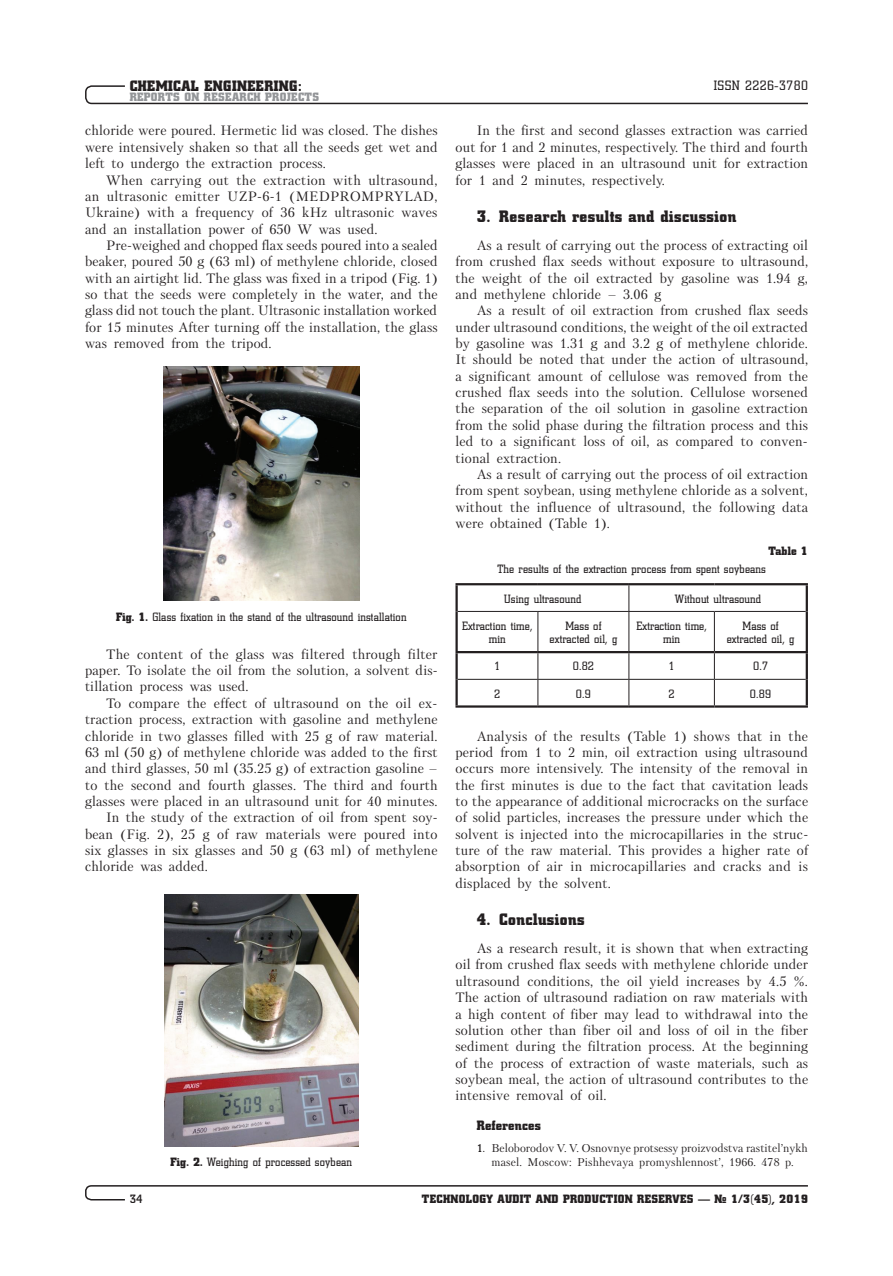
<style>
.page{position:relative;width:893px;height:1276px;background:#fff}
.page>*{position:absolute;margin:0;border:0;box-sizing:border-box;transform-origin:0 0}
.t1{font:16.5px "Coliseum Black C";letter-spacing:.025em;color:#231f20}
.t2{font:15px "Coliseum Black C";letter-spacing:.025em;color:#231f20}
.t3{font:13.5px/16.4px "Petersburg C";letter-spacing:.01em;color:#231f20;text-align:justify}
.t4{font:13.5px "Coliseum C";letter-spacing:.03em;color:#231f20}
.t5{font:13.5px "Coliseum Black C";letter-spacing:.015em;color:#231f20}
.t6{font:12px/13.5px "Coliseum C";letter-spacing:.015em;color:#231f20;text-align:center}
.t7{font:12px "Coliseum Black C";letter-spacing:.025em;color:#231f20}
.t8{font:12px "Coliseum Black C";letter-spacing:.025em;color:#939598}
.t9{font:700 12px "Coliseum C";color:#231f20}
.t10{font:11.25px/13.5px "Petersburg C";color:#231f20;text-align:center}
.s1{font-family:"Coliseum Black C"}
.s2{font-family:"Coliseum C";font-weight:700}
</style>
<div class="page">
<svg style="left:85px;top:1185px;width:723px;height:16px"></svg>
<svg style="left:85px;top:85px;width:723px;height:20px"></svg>
<img style="left:163px;top:367px;width:196px;height:233px">
<img style="left:164px;top:894px;width:194px;height:252px">
<svg style="left:628px;top:585px;width:1px;height:26px"></svg>
<hr style="left:458px;top:611px;width:80px;height:1px;background:#231f20">
<hr style="left:538px;top:611px;width:91px;height:1px;background:#231f20">
<hr style="left:537px;top:612px;width:1px;height:39px;background:#231f20">
<hr style="left:629px;top:611px;width:85px;height:1px;background:#231f20">
<hr style="left:628px;top:612px;width:1px;height:39px;background:#231f20">
<hr style="left:714px;top:611px;width:92px;height:1px;background:#231f20">
<hr style="left:714px;top:612px;width:1px;height:39px;background:#231f20">
<hr style="left:458px;top:679px;width:80px;height:1px;background:#231f20">
<hr style="left:538px;top:679px;width:91px;height:1px;background:#231f20">
<svg style="left:537px;top:653px;width:1px;height:52px"></svg>
<hr style="left:629px;top:679px;width:85px;height:1px;background:#231f20">
<svg style="left:628px;top:653px;width:1px;height:52px"></svg>
<hr style="left:714px;top:679px;width:92px;height:1px;background:#231f20">
<svg style="left:714px;top:653px;width:1px;height:52px"></svg>
<hr style="left:455px;top:653px;width:3px;height:26px;background:#231f20">
<hr style="left:806px;top:653px;width:2px;height:26px;background:#231f20">
<hr style="left:455px;top:679px;width:3px;height:26px;background:#231f20">
<hr style="left:806px;top:679px;width:2px;height:26px;background:#231f20">
<hr style="left:455px;top:705px;width:83px;height:2px;background:#231f20">
<hr style="left:538px;top:705px;width:91px;height:2px;background:#231f20">
<hr style="left:629px;top:705px;width:85px;height:2px;background:#231f20">
<hr style="left:714px;top:705px;width:94px;height:2px;background:#231f20">
<hr style="left:455px;top:583px;width:83px;height:2px;background:#231f20">
<hr style="left:455px;top:585px;width:3px;height:26px;background:#231f20">
<hr style="left:538px;top:583px;width:91px;height:2px;background:#231f20">
<hr style="left:629px;top:583px;width:85px;height:2px;background:#231f20">
<hr style="left:714px;top:583px;width:94px;height:2px;background:#231f20">
<hr style="left:806px;top:585px;width:2px;height:26px;background:#231f20">
<hr style="left:455px;top:611px;width:3px;height:40px;background:#231f20">
<hr style="left:806px;top:611px;width:2px;height:40px;background:#231f20">
<hr style="left:455px;top:651px;width:83px;height:2px;background:#231f20">
<hr style="left:538px;top:651px;width:91px;height:2px;background:#231f20">
<hr style="left:629px;top:651px;width:85px;height:2px;background:#231f20">
<hr style="left:714px;top:651px;width:94px;height:2px;background:#231f20">
<p class="t2" style="left:130px;top:77px;width:173px">CHEMICAL ENGINEERING:</p>
<p class="t8" style="left:130px;top:90px;width:191px">REPORTS ON RESEARCH PROJECTS</p>
<p class="t3" style="left:85px;top:122px;width:354px">chloride were poured. Hermetic lid was closed. The dishes were intensively shaken so that all the seeds get wet and left to undergo the extraction process.</p>
<p class="t3" style="left:85px;top:171px;width:354px;text-indent:21px">When carrying out the extraction with ultrasound, an ultrasonic emitter UZP-6-1 (MEDPROMPRYLAD, Ukraine) with a frequency of 36 kHz ultrasonic waves and an installation power of 650 W was used.</p>
<p class="t3" style="left:85px;top:237px;width:354px;text-indent:21px">Pre-weighed and chopped flax seeds poured into a sealed beaker, poured 50 g (63 ml) of methylene chloride, closed with an airtight lid. The glass was fixed in a tripod (Fig. 1) so that the seeds were completely in the water, and the glass did not touch the plant. Ultrasonic installation worked for 15 minutes After turning off the installation, the glass was removed from the tripod.</p>
<p class="t6" style="left:116px;top:610px;width:292px"><span class="s1">Fig. 1.</span> Glass fixation in the stand of the ultrasound installation</p>
<p class="t3" style="left:85px;top:646px;width:354px;text-indent:21px">The content of the glass was filtered through filter paper. To isolate the oil from the solution, a solvent dis&shy;tillation process was used.</p>
<p class="t3" style="left:106px;top:695px;width:333px">To compare the effect of ultrasound on the oil ex-</p>
<p class="t3" style="left:85px;top:711px;width:354px">traction process, extraction with gasoline and methylene</p>
<p class="t3" style="left:85px;top:727px;width:354px">chloride in two glasses filled with 25 g of raw material.</p>
<p class="t3" style="left:85px;top:744px;width:354px">63 ml (50 g) of methylene chloride was added to the first</p>
<p class="t3" style="left:85px;top:760px;width:354px">and third glasses, 50 ml (35.25 g) of extraction gasoline –</p>
<p class="t3" style="left:85px;top:776px;width:354px">to the second and fourth glasses. The third and fourth</p>
<p class="t3" style="left:85px;top:793px;width:354px">glasses were placed in an ultrasound unit for 40 minutes.</p>
<p class="t3" style="left:106px;top:809px;width:333px">In the study of the extraction of oil from spent soy-</p>
<p class="t3" style="left:85px;top:825px;width:354px">bean (Fig. 2), 25 g of raw materials were poured into</p>
<p class="t3" style="left:85px;top:842px;width:354px">six glasses in six glasses and 50 g (63 ml) of methylene</p>
<p class="t3" style="left:85px;top:858px;width:124px">chloride was added.</p>
<p class="t6" style="left:170px;top:1154px;width:183px"><span class="s1">Fig. 2.</span> Weighing of processed soybean</p>
<p class="t4" style="left:714px;top:78px;width:96px">ISSN 2226-3780</p>
<p class="t3" style="left:455px;top:122px;width:354px;text-indent:21px">In the first and second glasses extraction was carried out for 1 and 2 minutes, respectively. The third and fourth glasses were placed in an ultrasound unit for extraction for 1 and 2 minutes, respectively.</p>
<p class="t1" style="left:477px;top:207px;width:261px">3. Research results and discussion</p>
<p class="t3" style="left:455px;top:237px;width:354px;text-indent:21px">As a result of carrying out the process of extracting oil from crushed flax seeds without exposure to ultrasound, the weight of the oil extracted by gasoline was 1.94 g, and methylene chloride – 3.06 g</p>
<p class="t3" style="left:455px;top:302px;width:354px;text-indent:21px">As a result of oil extraction from crushed flax seeds under ultrasound conditions, the weight of the oil extracted by gasoline was 1.31 g and 3.2 g of methylene chloride.<br>It should be noted that under the action of ultrasound, a significant amount of cellulose was removed from the crushed flax seeds into the solution. Cellulose worsened the separation of the oil solution in gasoline extraction from the solid phase during the filtration process and this led to a significant loss of oil, as compared to conven&shy;tional extraction.</p>
<p class="t3" style="left:455px;top:466px;width:354px;text-indent:21px">As a result of carrying out the process of oil extraction from spent soybean, using methylene chloride as a solvent, without the influence of ultrasound, the following data were obtained (Table 1).</p>
<p class="t7" style="left:769px;top:544px;width:41px">Table 1</p>
<p class="t6" style="left:498px;top:562px;width:270px">The results of the extraction process from spent soybeans</p>
<p class="t6" style="left:504px;top:591px;width:78px">Using ultrasound</p>
<p class="t6" style="left:675px;top:591px;width:88px">Without ultrasound</p>
<p class="t6" style="left:462px;top:618px;width:72px">Extraction time, min</p>
<p class="t6" style="left:550px;top:618px;width:69px">Mass of extracted oil, g</p>
<p class="t6" style="left:636px;top:618px;width:72px">Extraction time, min</p>
<p class="t6" style="left:727px;top:618px;width:69px">Mass of extracted oil, g</p>
<p class="t6" style="left:494px;top:659px;width:8px">1</p>
<p class="t6" style="left:573px;top:659px;width:23px">0.82</p>
<p class="t6" style="left:669px;top:659px;width:8px">1</p>
<p class="t6" style="left:753px;top:659px;width:17px">0.7</p>
<p class="t6" style="left:494px;top:686px;width:8px">2</p>
<p class="t6" style="left:576px;top:686px;width:17px">0.9</p>
<p class="t6" style="left:669px;top:686px;width:8px">2</p>
<p class="t6" style="left:750px;top:686px;width:23px">0.89</p>
<p class="t3" style="left:455px;top:727px;width:354px;text-indent:21px">Analysis of the results (Table 1) shows that in the period from 1 to 2 min, oil extraction using ultrasound occurs more intensively. The intensity of the removal in the first minutes is due to the fact that cavitation leads to the appearance of additional microcracks on the surface of solid particles, increases the pressure under which the solvent is injected into the microcapillaries in the struc&shy;ture of the raw material. This provides a higher rate of absorption of air in microcapillaries and cracks and is displaced by the solvent.</p>
<p class="t1" style="left:477px;top:910px;width:109px">4. Conclusions</p>
<p class="t3" style="left:455px;top:940px;width:354px;text-indent:21px">As a research result, it is shown that when extracting oil from crushed flax seeds with methylene chloride under ultrasound conditions, the oil yield increases by 4.5 %.<br>The action of ultrasound radiation on raw materials with a high content of fiber may lead to withdrawal into the solution other than fiber oil and loss of oil in the fiber sediment during the filtration process. At the beginning of the process of extraction of waste materials, such as soybean meal, the action of ultrasound contributes to the intensive removal of oil.</p>
<p class="t5" style="left:477px;top:1117px;width:66px">References</p>
<p class="t10" style="left:477px;top:1141px;width:333px"><span class="s2">1.</span> Beloborodov V. V. Osnovnye protsessy proizvodstva rastitel’nykh masel. Moscow: Pishhevaya promyshlennost’, 1966. 478 p.</p>
<p class="t9" style="left:130px;top:1191px;width:14px">34</p>
<p class="t7" style="left:422px;top:1191px;width:387px">TECHNOLOGY AUDIT AND PRODUCTION RESERVES — № 1/3(45), 2019</p>
</div>
